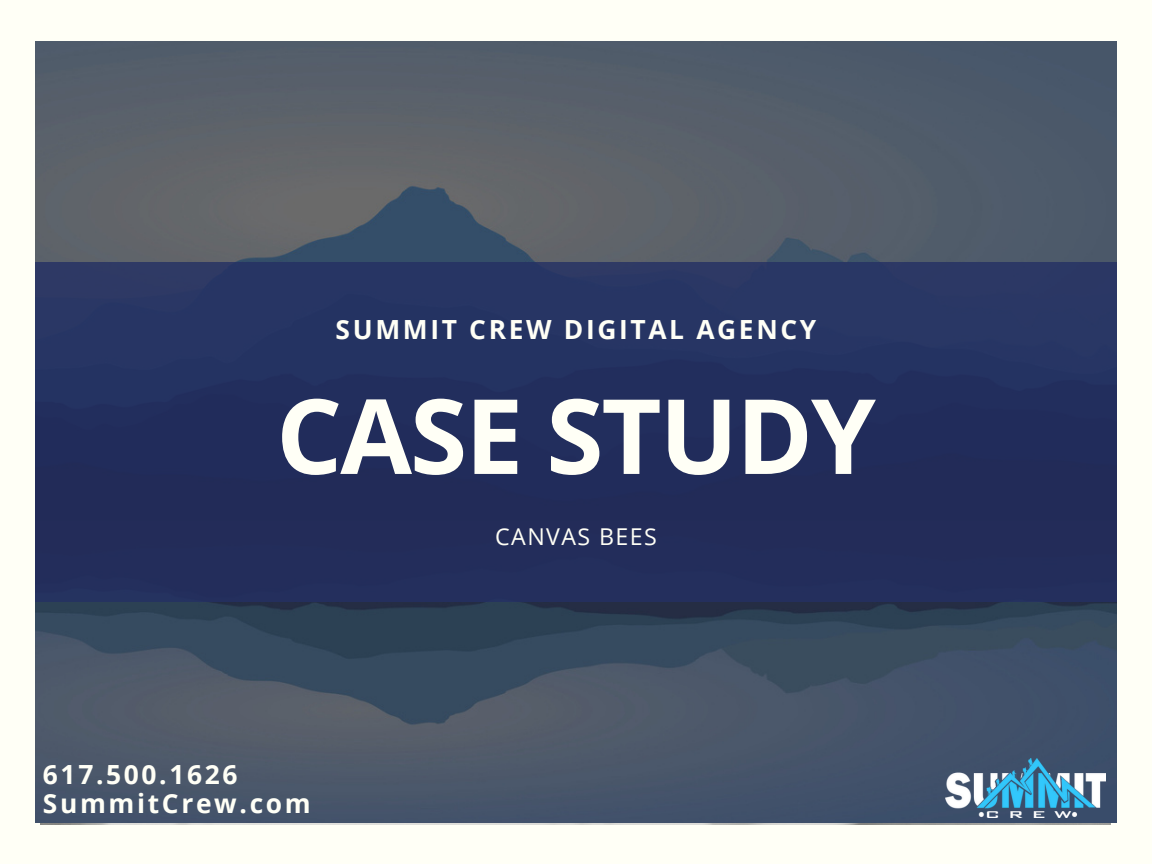
<style>
.page{position:relative;width:1152px;height:864px;background:#fffff6}
.page>*{position:absolute;margin:0;border:0;box-sizing:border-box;transform-origin:0 0}
.t1{font:700 103.95px "Open Sans";letter-spacing:-.02em;color:#fffff6}
.t2{font:700 26.4px/29.2px "Open Sans";letter-spacing:.1em;color:#fffff6}
.t3{font:23.25px "Open Sans";letter-spacing:.06em;color:#fffff6}
</style>
<div class="page">
<img style="left:35px;top:41px;width:1081px;height:782px">
<div style="left:35px;top:262px;width:1081px;height:340px;background:#232e5d"></div>
<img style="left:946px;top:758px;width:160px;height:60px">
<p class="t2" style="left:336px;top:314px;width:482px">SUMMIT CREW DIGITAL AGENCY</p>
<h1 class="t1" style="left:276px;top:363px;width:601px">CASE STUDY</h1>
<p class="t2" style="left:43px;top:759px;width:269px">617.500.1626<br>SummitCrew.com</p>
<p class="t3" style="left:495px;top:520px;width:163px">CANVAS BEES</p>
</div>
